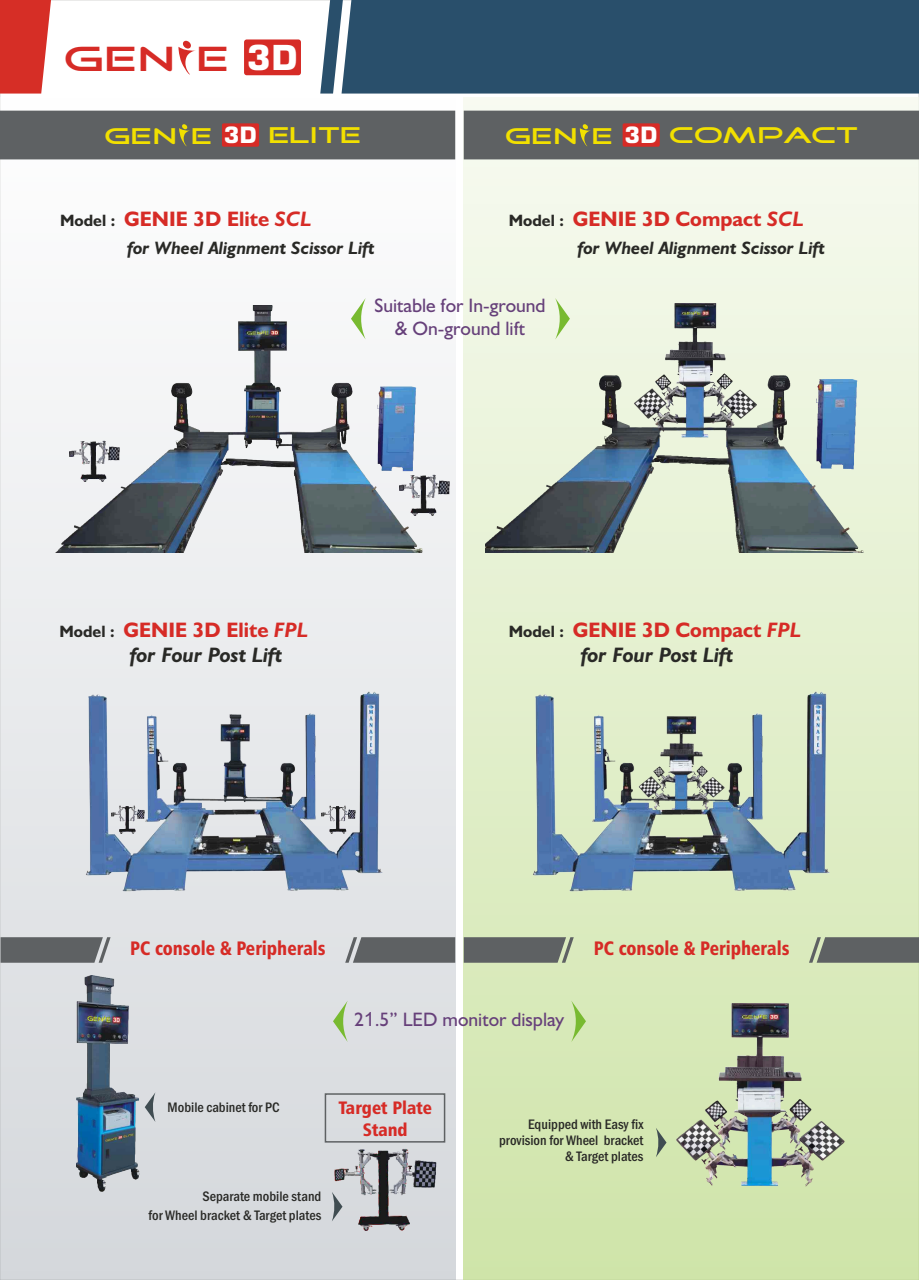
<style>
.page{position:relative;width:919px;height:1280px;background:#fff}
.page>*{position:absolute;margin:0;border:0;box-sizing:border-box;transform-origin:0 0}
.t1{font:35.55px "Good Times";color:#d62b26;scale:1.31 1}
.t2{font:23.1px "Good Times";color:#f2e000;scale:1.31 1}
.t3{font:700 21px "Humanist 521 BT";color:#d62b26}
.t4{font:italic 700 21px "Humanist 521 BT";color:#292926}
.t5{font:19.5px/23.2px "Humanist 521 BT";color:#66407a;text-align:center}
.t6{font:19.5px "Humanist 777 BT Black Condensed B";color:#d62b26;scale:.94 1}
.t7{font:italic 700 18px "Humanist 521 BT";color:#292926}
.t8{font:18px/22px "Humanist 777 BT Black Condensed B";color:#d62b26;text-align:center}
.t9{font:500 condensed 14.25px/16.2px "Franklin Gothic";color:#292926;text-align:right}
.s1{font-family:"Square 721 BT";font-weight:700;font-size:34.5px;color:#fff}
.s2{font-family:"Square 721 BT";font-weight:700;font-size:22.5px;color:#fff}
.s3{font-size:16.5px;color:#292926}
.s4{font-style:italic}
.s5{font-family:"Arial"}
</style>
<div class="page">
<div style="left:0;top:98px;width:455px;height:1182px;background:linear-gradient(to bottom,#fefefe,#d4d8dc)"></div>
<div style="left:463px;top:98px;width:455px;height:1182px;background:linear-gradient(to bottom,#f7faf1,#cfe4a9)"></div>
<img style="left:42px;top:305px;width:387px;height:248px">
<img style="left:85px;top:692px;width:298px;height:199px">
<div style="left:244px;top:39px;width:57px;height:36px;background:#d62b26;border-radius:3px"></div>
<svg style="left:178px;top:41px;width:17px;height:34px"></svg>
<svg style="left:0;top:0;width:51px;height:94px;background:#da423b"></svg>
<div style="left:343px;top:0;width:575px;height:94px;background:#294f6b"></div>
<svg style="left:320px;top:0;width:23px;height:94px"></svg>
<img style="left:485px;top:303px;width:381px;height:250px">
<img style="left:532px;top:692px;width:297px;height:199px">
<img style="left:76px;top:976px;width:64px;height:215px">
<svg style="left:145px;top:1092px;width:10px;height:30px"></svg>
<svg style="left:332px;top:1192px;width:2px;height:29px"></svg>
<img style="left:676px;top:1004px;width:168px;height:182px">
<svg style="left:655px;top:1128px;width:11px;height:29px"></svg>
<div style="left:0;top:111px;width:455px;height:48px;background:#5e6163"></div>
<div style="left:463px;top:111px;width:455px;height:48px;background:#5e6163"></div>
<div style="left:622px;top:123px;width:37px;height:24px;background:#d62b26;border-radius:2px"></div>
<svg style="left:579px;top:124px;width:11px;height:22px"></svg>
<div style="left:222px;top:123px;width:37px;height:24px;background:#d62b26;border-radius:2px"></div>
<svg style="left:179px;top:124px;width:11px;height:22px"></svg>
<svg style="left:555px;top:298px;width:15px;height:41px"></svg>
<svg style="left:351px;top:298px;width:14px;height:41px"></svg>
<svg style="left:571px;top:1000px;width:15px;height:42px"></svg>
<svg style="left:333px;top:1000px;width:15px;height:42px"></svg>
<img style="left:334px;top:1142px;width:103px;height:89px">
<img style="left:69px;top:438px;width:51px;height:44px">
<img style="left:399px;top:472px;width:50px;height:44px">
<img style="left:111px;top:804px;width:34px;height:29px">
<img style="left:321px;top:804px;width:34px;height:29px">
<div style="left:324px;top:1093px;width:121px;height:49px;border:2px solid #5e6163"></div>
<svg style="left:1px;top:937px;width:110px;height:26px;background:#6a6d6f"></svg>
<svg style="left:463px;top:937px;width:110px;height:26px;background:#696d6b"></svg>
<svg style="left:345px;top:937px;width:110px;height:26px;background:#6a6d6f"></svg>
<svg style="left:808px;top:937px;width:110px;height:26px;background:#6a6f6c"></svg>
<h1 class="t1" style="left:64px;top:47px;width:180px">GEN E <span class="s1">3D</span></h1>
<h2 class="t2" style="left:104px;top:127px;width:198px">GEN E <span class="s2">3D</span> ELITE</h2>
<h3 class="t3" style="left:60px;top:210px;width:253px"><span class="s3">Model :</span> GENIE 3D Elite <span class="s4">SCL</span></h3>
<h2 class="t2" style="left:505px;top:127px;width:271px">GEN E <span class="s2">3D</span> COMPACT</h2>
<h3 class="t3" style="left:508px;top:210px;width:297px"><span class="s3">Model :</span> GENIE 3D Compact <span class="s4">SCL</span></h3>
<p class="t7" style="left:127px;top:240px;width:249px">for Wheel Alignment Scissor Lift</p>
<p class="t7" style="left:577px;top:240px;width:249px">for Wheel Alignment Scissor Lift</p>
<h3 class="t5" style="left:374px;top:295px;width:173px">Suitable for In-ground &amp; On-ground lift</h3>
<h3 class="t3" style="left:59px;top:621px;width:250px"><span class="s3">Model :</span> GENIE 3D Elite <span class="s4">FPL</span></h3>
<h3 class="t3" style="left:508px;top:621px;width:294px"><span class="s3">Model :</span> GENIE 3D Compact <span class="s4">FPL</span></h3>
<h3 class="t4" style="left:130px;top:646px;width:154px">for Four Post Lift</h3>
<h3 class="t4" style="left:581px;top:646px;width:154px">for Four Post Lift</h3>
<h3 class="t6" style="left:130px;top:940px;width:210px">PC console &amp; Peripherals</h3>
<h3 class="t6" style="left:593px;top:940px;width:210px">PC console &amp; Peripherals</h3>
<h3 class="t5" style="left:354px;top:1009px;width:212px">2<span class="s5">1</span>.5” LED monitor display</h3>
<p class="t9" style="left:168px;top:1100px;width:113px">Mobile cabinet for PC</p>
<p class="t8" style="left:338px;top:1098px;width:95px">Target Plate<br>Stand</p>
<p class="t9" style="left:148px;top:1187px;width:174px;line-height:19.4px">Separate mobile stand<br>for Wheel bracket &amp; Target plates</p>
<p class="t9" style="left:499px;top:1117px;width:146px">Equipped with Easy fix provision for Wheel bracket &amp; Target plates</p>
</div>
